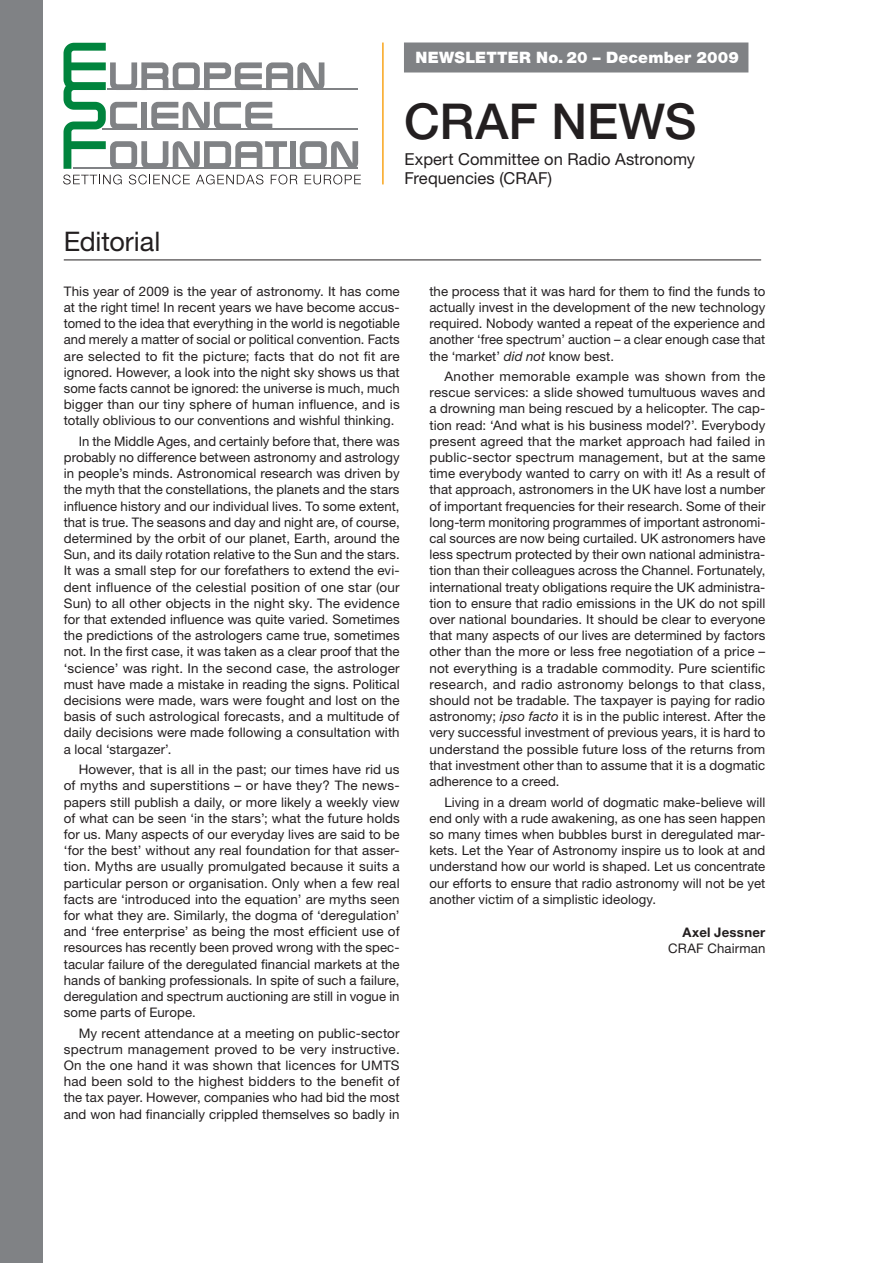
<style>
.page{position:relative;width:893px;height:1263px;background:#fff}
.page>*{position:absolute;margin:0;border:0;box-sizing:border-box;transform-origin:0 0}
.t1{font:500 49.5px "Helvetica Neue LT Std";letter-spacing:-.005em;color:#231f20}
.t2{font:27px "Helvetica Neue LT Std";letter-spacing:-.005em;color:#231f20}
.t3{font:16.5px/19.5px "Helvetica Neue LT Std";color:#231f20}
.t4{font:900 15.75px "Helvetica Neue LT Std";letter-spacing:.01em;color:#fff}
.t5{font:13.2px/16.2px "Helvetica Neue LT Std";letter-spacing:.005em;color:#231f20;text-align:justify}
.t6{font:700 13.2px "Helvetica Neue LT Std";letter-spacing:.02em;color:#231f20}
.s1{font-style:italic}
</style>
<div class="page">
<div style="left:0;top:0;width:43px;height:1263px;background:#808285"></div>
<svg style="left:64px;top:43px;width:294px;height:126px"></svg>
<svg style="left:63px;top:175px;width:59px;height:9px"></svg>
<svg style="left:129px;top:175px;width:61px;height:9px"></svg>
<svg style="left:196px;top:175px;width:67px;height:9px"></svg>
<svg style="left:271px;top:175px;width:26px;height:9px"></svg>
<svg style="left:305px;top:175px;width:56px;height:9px"></svg>
<div style="left:404px;top:42px;width:344px;height:30px;background:#808285"></div>
<hr style="left:382px;top:43px;width:2px;height:141px;background:#f9a51b">
<hr style="left:64px;top:260px;width:697px;height:1px;background:#231f20">
<h2 class="t2" style="left:64px;top:225px;width:98px">Editorial</h2>
<p class="t4" style="left:415px;top:48px;width:325px">NEWSLETTER No. 20 – December 2009</p>
<h1 class="t1" style="left:404px;top:91px;width:294px">CRAF NEWS</h1>
<p class="t3" style="left:404px;top:149px;width:292px">Expert Committee on Radio Astronomy<br>Frequencies (CRAF)</p>
<p class="t5" style="left:64px;top:283px;width:337px">This year of 2009 is the year of astronomy. It has come at the right time! In recent years we have become accus&shy;tomed to the idea that everything in the world is negotiable and merely a matter of social or political convention. Facts are selected to fit the picture; facts that do not fit are ignored. However, a look into the night sky shows us that some facts cannot be ignored: the universe is much, much bigger than our tiny sphere of human influence, and is totally oblivious to our conventions and wishful thinking.</p>
<p class="t5" style="left:64px;top:433px;width:337px;text-indent:15px">In the Middle Ages, and certainly before that, there was probably no difference between astronomy and astrology in people’s minds. Astronomical research was driven by the myth that the constellations, the planets and the stars influence history and our individual lives. To some extent, that is true. The seasons and day and night are, of course, determined by the orbit of our planet, Earth, around the Sun, and its daily rotation relative to the Sun and the stars.<br>It was a small step for our forefathers to extend the evi&shy;dent influence of the celestial position of one star (our Sun) to all other objects in the night sky. The evidence for that extended influence was quite varied. Sometimes the predictions of the astrologers came true, sometimes not. In the first case, it was taken as a clear proof that the ‘science’ was right. In the second case, the astrologer must have made a mistake in reading the signs. Political decisions were made, wars were fought and lost on the basis of such astrological forecasts, and a multitude of daily decisions were made following a consultation with a local ‘stargazer’.</p>
<p class="t5" style="left:64px;top:761px;width:337px;text-indent:15px">However, that is all in the past; our times have rid us of myths and superstitions – or have they? The news&shy;papers still publish a daily, or more likely a weekly view of what can be seen ‘in the stars’; what the future holds for us. Many aspects of our everyday lives are said to be ‘for the best’ without any real foundation for that asser&shy;tion. Myths are usually promulgated because it suits a particular person or organisation. Only when a few real facts are ‘introduced into the equation’ are myths seen for what they are. Similarly, the dogma of ‘deregulation’ and ‘free enterprise’ as being the most efficient use of resources has recently been proved wrong with the spec&shy;tacular failure of the deregulated financial markets at the hands of banking professionals. In spite of such a failure, deregulation and spectrum auctioning are still in vogue in some parts of Europe.</p>
<p class="t5" style="left:64px;top:1025px;width:337px;text-indent:15px">My recent attendance at a meeting on public-sector spectrum management proved to be very instructive.<br>On the one hand it was shown that licences for UMTS had been sold to the highest bidders to the benefit of the tax payer. However, companies who had bid the most and won had financially crippled themselves so badly in</p>
<p class="t5" style="left:429px;top:283px;width:337px">the process that it was hard for them to find the funds to actually invest in the development of the new technology required. Nobody wanted a repeat of the experience and another ‘free spectrum’ auction – a clear enough case that the ‘market’ <span class="s1">did not</span> know best.</p>
<p class="t5" style="left:429px;top:368px;width:337px;text-indent:15px">Another memorable example was shown from the rescue services: a slide showed tumultuous waves and a drowning man being rescued by a helicopter. The cap&shy;tion read: ‘And what is his business model?’. Everybody present agreed that the market approach had failed in public-sector spectrum management, but at the same time everybody wanted to carry on with it! As a result of that approach, astronomers in the UK have lost a number of important frequencies for their research. Some of their long-term monitoring programmes of important astronomi&shy;cal sources are now being curtailed. UK astronomers have less spectrum protected by their own national administra&shy;tion than their colleagues across the Channel. Fortunately, international treaty obligations require the UK administra&shy;tion to ensure that radio emissions in the UK do not spill over national boundaries. It should be clear to everyone that many aspects of our lives are determined by factors other than the more or less free negotiation of a price – not everything is a tradable commodity. Pure scientific research, and radio astronomy belongs to that class, should not be tradable. The taxpayer is paying for radio astronomy; <span class="s1">ipso facto</span> it is in the public interest. After the very successful investment of previous years, it is hard to understand the possible future loss of the returns from that investment other than to assume that it is a dogmatic adherence to a creed.</p>
<p class="t5" style="left:429px;top:793px;width:337px;text-indent:15px">Living in a dream world of dogmatic make-believe will end only with a rude awakening, as one has seen happen so many times when bubbles burst in deregulated mar&shy;kets. Let the Year of Astronomy inspire us to look at and understand how our world is shaped. Let us concentrate our efforts to ensure that radio astronomy will not be yet another victim of a simplistic ideology.</p>
<p class="t6" style="left:682px;top:924px;width:84px">Axel Jessner</p>
<p class="t5" style="left:668px;top:940px;width:99px">CRAF Chairman</p>
</div>
